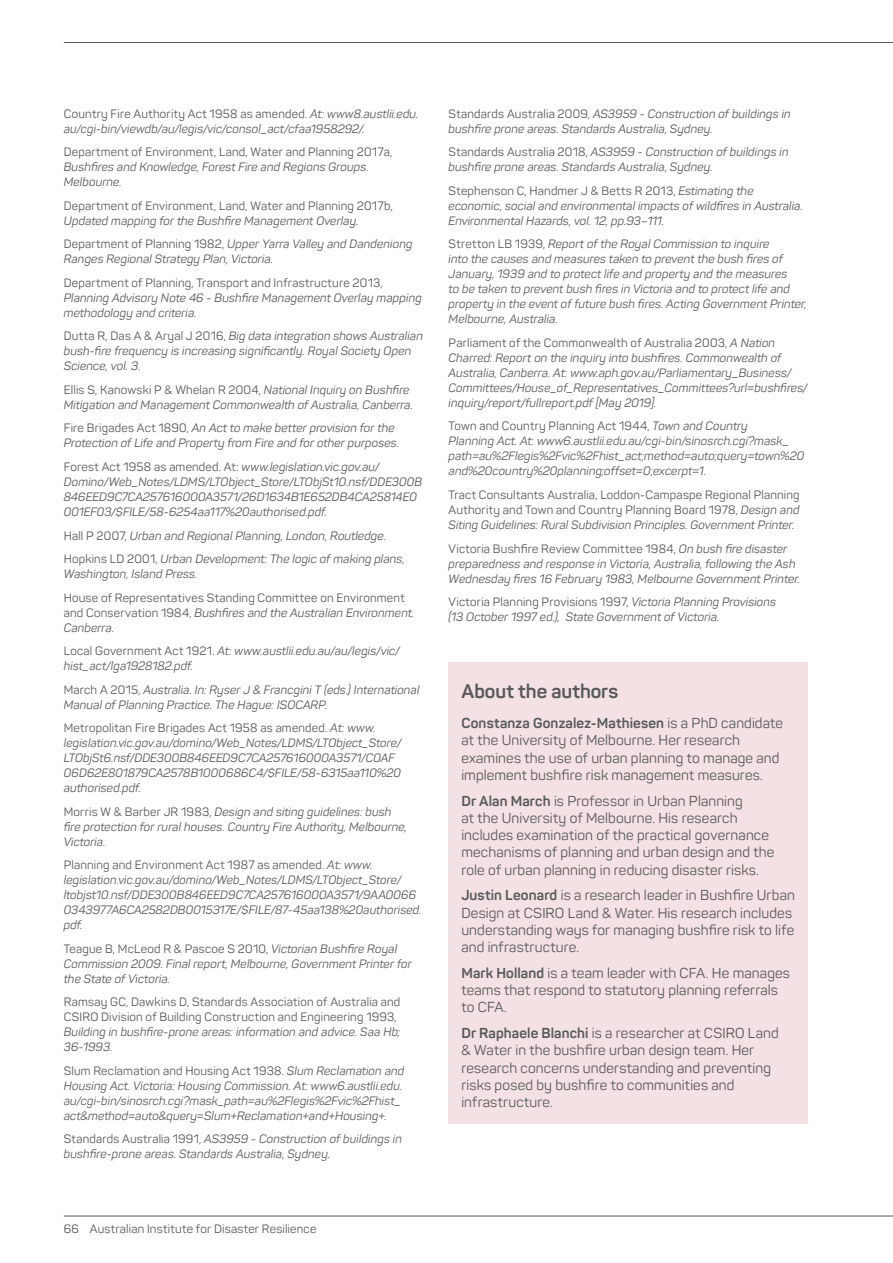
<style>
.page{position:relative;width:893px;height:1263px;background:#fff}
.page>*{position:absolute;margin:0;border:0;box-sizing:border-box;transform-origin:0 0}
.t1{font:700 19.5px "Panton";color:#58595b}
.t2{font:14.25px/17.2px "Panton";letter-spacing:.01em;color:#58595b}
.t3{font:italic 12px/15px "Panton";letter-spacing:.01em;color:#58595b}
.t4{font:12px/15px "Panton";letter-spacing:.015em;color:#58595b}
.s1{font-style:normal}
.s2{font-style:italic}
.s3{font-weight:700}
</style>
<div class="page">
<hr style="left:64px;top:42px;width:829px;height:1px;background:#58595b">
<hr style="left:64px;top:1216px;width:829px;height:1px;background:#58595b">
<div style="left:449px;top:662px;width:359px;height:54px;background:#f3e1e4"></div>
<div style="left:449px;top:697px;width:359px;height:99px;background:#f3e1e4"></div>
<div style="left:449px;top:775px;width:359px;height:116px;background:#f3e1e4"></div>
<div style="left:449px;top:869px;width:359px;height:99px;background:#f3e1e4"></div>
<div style="left:449px;top:947px;width:359px;height:81px;background:#f3e1e4"></div>
<div style="left:449px;top:1007px;width:359px;height:116px;background:#f3e1e4"></div>
<p class="t3" style="left:64px;top:106px;width:356px"><span class="s1">Country Fire Authority Act 1958 as amended.</span> At: www8.austlii.edu. au/cgi-bin/viewdb/au/legis/vic/consol_act/cfaa1958292/.</p>
<p class="t4" style="left:64px;top:145px;width:330px">Department of Environment, Land, Water and Planning 2017a,</p>
<p class="t3" style="left:64px;top:160px;width:306px">Bushfires and Knowledge, Forest Fire and Regions Groups.<br>Melbourne.</p>
<p class="t4" style="left:64px;top:198px;width:331px">Department of Environment, Land, Water and Planning 2017b,</p>
<p class="t3" style="left:64px;top:209px;width:350px;line-height:23.5px">Updated mapping for the Bushfire Management Overlay.<br><span class="s1">Department of Planning 1982,</span> Upper Yarra Valley and Dandeniong</p>
<p class="t3" style="left:64px;top:252px;width:211px">Ranges Regional Strategy Plan, Victoria.</p>
<p class="t4" style="left:64px;top:275px;width:320px">Department of Planning, Transport and Infrastructure 2013,</p>
<p class="t3" style="left:64px;top:290px;width:360px">Planning Advisory Note 46 - Bushfire Management Overlay mapping methodology and criteria.</p>
<p class="t3" style="left:64px;top:329px;width:361px"><span class="s1">Dutta R, Das A &amp; Aryal J 2016,</span> Big data integration shows Australian bush-fire frequency is increasing significantly. Royal Society Open<br>Science, vol. 3.</p>
<p class="t3" style="left:64px;top:382px;width:351px"><span class="s1">Ellis S, Kanowski P &amp; Whelan R 2004,</span> National Inquiry on Bushfire<br>Mitigation and Management Commonwealth of Australia, Canberra.</p>
<p class="t3" style="left:64px;top:421px;width:337px"><span class="s1">Fire Brigades Act 1890,</span> An Act to make better provision for the<br>Protection of Life and Property from Fire and for other purposes.</p>
<p class="t3" style="left:64px;top:459px;width:360px"><span class="s1">Forest Act 1958 as amended. At:</span> www.legislation.vic.gov.au/ Domino/Web_Notes/LDMS/LTObject_Store/LTObjSt10.nsf/DDE300B 846EED9C7CA257616000A3571/26D1634B1E652DB4CA25814E0<br>001EF03/$FILE/58-6254aa117%20authorised.pdf.</p>
<p class="t3" style="left:64px;top:523px;width:343px;line-height:23.5px"><span class="s1">Hall P 2007,</span> Urban and Regional Planning, London, Routledge.<br><span class="s1">Hopkins LD 2001,</span> Urban Development: The logic of making plans,</p>
<p class="t3" style="left:64px;top:566px;width:135px">Washington, Island Press.</p>
<p class="t4" style="left:64px;top:590px;width:352px">House of Representatives Standing Committee on Environment and Conservation 1984, <span class="s2">Bushfires and the Australian Environment.<br>Canberra.</span></p>
<p class="t3" style="left:64px;top:643px;width:338px"><span class="s1">Local Government Act 1921.</span> At: www.austlii.edu.au/au/legis/vic/ hist_act/lga1928182.pdf.</p>
<p class="t3" style="left:64px;top:682px;width:357px"><span class="s1">March A 2015,</span> Australia. In: Ryser J &amp; Francgini T (eds.) International<br>Manual of Planning Practice. The Hague: ISOCARP.</p>
<p class="t3" style="left:64px;top:720px;width:339px"><span class="s1">Metropolitan Fire Brigades Act 1958 as amended.</span> At: www. legislation.vic.gov.au/domino/Web_Notes/LDMS/LTObject_Store/ LTObjSt6.nsf/DDE300B846EED9C7CA257616000A3571/C0AF 06D62E801879CA2578B1000686C4/$FILE/58-6315aa110%20 authorised.pdf.</p>
<p class="t3" style="left:64px;top:804px;width:345px"><span class="s1">Morris W &amp; Barber JR 1983,</span> Design and siting guidelines: bush fire protection for rural houses. Country Fire Authority, Melbourne,<br>Victoria.</p>
<p class="t3" style="left:64px;top:857px;width:359px"><span class="s1">Planning and Environment Act 1987 as amended.</span> At: www. legislation.vic.gov.au/domino/Web_Notes/LDMS/LTObject_Store/ ltobjst10.nsf/DDE300B846EED9C7CA257616000A3571/9AA0066<br>0343977A6CA2582DB0015317E/$FILE/87-45aa138%20authorised. pdf.</p>
<p class="t3" style="left:64px;top:941px;width:350px"><span class="s1">Teague B, McLeod R &amp; Pascoe S 2010,</span> Victorian Bushfire Royal<br>Commission 2009. Final report, Melbourne, Government Printer for the State of Victoria.</p>
<p class="t4" style="left:64px;top:994px;width:338px">Ramsay GC, Dawkins D, Standards Association of Australia and<br>CSIRO Division of Building Construction and Engineering 1993,</p>
<p class="t3" style="left:64px;top:1024px;width:338px">Building in bushfire-prone areas: information and advice. Saa Hb;<br>36-1993.</p>
<p class="t3" style="left:64px;top:1063px;width:342px"><span class="s1">Slum Reclamation and Housing Act 1938.</span> Slum Reclamation and Housing Act. Victoria: Housing Commission. At: www6.austlii.edu. au/cgi-bin/sinosrch.cgi?mask_path=au%2Flegis%2Fvic%2Fhist_ act&amp;method=auto&amp;query=Slum+Reclamation+and+Housing+.</p>
<p class="t3" style="left:64px;top:1131px;width:340px"><span class="s1">Standards Australia 1991,</span> AS3959 - Construction of buildings in bushfire-prone areas. Standards Australia, Sydney.</p>
<p class="t4" style="left:64px;top:1221px;width:254px">66 Australian Institute for Disaster Resilience</p>
<p class="t3" style="left:449px;top:106px;width:344px"><span class="s1">Standards Australia 2009,</span> AS3959 - Construction of buildings in bushfire prone areas. Standards Australia, Sydney.</p>
<p class="t3" style="left:449px;top:145px;width:341px"><span class="s1">Standards Australia 2018,</span> AS3959 - Construction of buildings in bushfire prone areas. Standards Australia, Sydney.</p>
<p class="t3" style="left:449px;top:183px;width:356px"><span class="s1">Stephenson C, Handmer J &amp; Betts R 2013,</span> Estimating the economic, social and environmental impacts of wildfires in Australia.<br>Environmental Hazards, vol. 12, pp.93–111.</p>
<p class="t3" style="left:449px;top:237px;width:360px"><span class="s1">Stretton LB 1939,</span> Report of the Royal Commission to inquire<br>into the causes and measures taken to prevent the bush fires of January, 1939 and to protect life and property and the measures<br>to be taken to prevent bush fires in Victoria and to protect life and property in the event of future bush fires. Acting Government Printer, Melbourne, Australia.</p>
<p class="t3" style="left:449px;top:335px;width:361px"><span class="s1">Parliament of the Commonwealth of Australia 2003,</span> A Nation Charred: Report on the inquiry into bushfires. Commonwealth of Australia, Canberra. At: www.aph.gov.au/Parliamentary_Business/ Committees/House_of_Representatives_Committees?url=bushfires/ inquiry/report/fullreport.pdf [May 2019].</p>
<p class="t3" style="left:449px;top:419px;width:357px"><span class="s1">Town and Country Planning Act 1944,</span> Town and Country<br>Planning Act. At: www6.austlii.edu.au/cgi-bin/sinosrch.cgi?mask_ path=au%2Flegis%2Fvic%2Fhist_act;method=auto;query=town%20 and%20country%20planning;offset=0;excerpt=1.</p>
<p class="t4" style="left:449px;top:487px;width:352px;text-align:justify">Tract Consultants Australia, Loddon-Campaspe Regional Planning Authority and Town and Country Planning Board 1978, <span class="s2">Design and Siting Guidelines: Rural Subdivision Principles. Government Printer.</span></p>
<p class="t3" style="left:449px;top:541px;width:353px"><span class="s1">Victoria Bushfire Review Committee 1984,</span> On bush fire disaster preparedness and response in Victoria, Australia, following the Ash<br>Wednesday fires 16 February 1983, Melbourne Government Printer.</p>
<p class="t3" style="left:449px;top:594px;width:329px"><span class="s1">Victoria Planning Provisions 1997,</span> Victoria Planning Provisions (13 October 1997 ed.), State Government of Victoria.</p>
<h1 class="t1" style="left:461px;top:679px;width:158px">About the authors</h1>
<p class="t2" style="left:461px;top:714px;width:323px"><span class="s3">Constanza Gonzalez-Mathiesen</span> is a PhD candidate at the University of Melbourne. Her research examines the use of urban planning to manage and implement bushfire risk management measures.</p>
<p class="t2" style="left:461px;top:792px;width:314px"><span class="s3">Dr Alan March</span> is Professor in Urban Planning<br>at the University of Melbourne. His research includes examination of the practical governance mechanisms of planning and urban design and the role of urban planning in reducing disaster risks.</p>
<p class="t2" style="left:461px;top:887px;width:335px"><span class="s3">Justin Leonard</span> is a research leader in Bushfire Urban Design at CSIRO Land &amp; Water. His research includes understanding ways for managing bushfire risk to life and infrastructure.</p>
<p class="t2" style="left:461px;top:964px;width:330px"><span class="s3">Mark Holland</span> is a team leader with CFA. He manages teams that respond to statutory planning referrals to CFA.</p>
<p class="t2" style="left:461px;top:1024px;width:319px"><span class="s3">Dr Raphaele Blanchi</span> is a researcher at CSIRO Land &amp; Water in the bushfire urban design team. Her research concerns understanding and preventing risks posed by bushfire to communities and infrastructure.</p>
</div>
